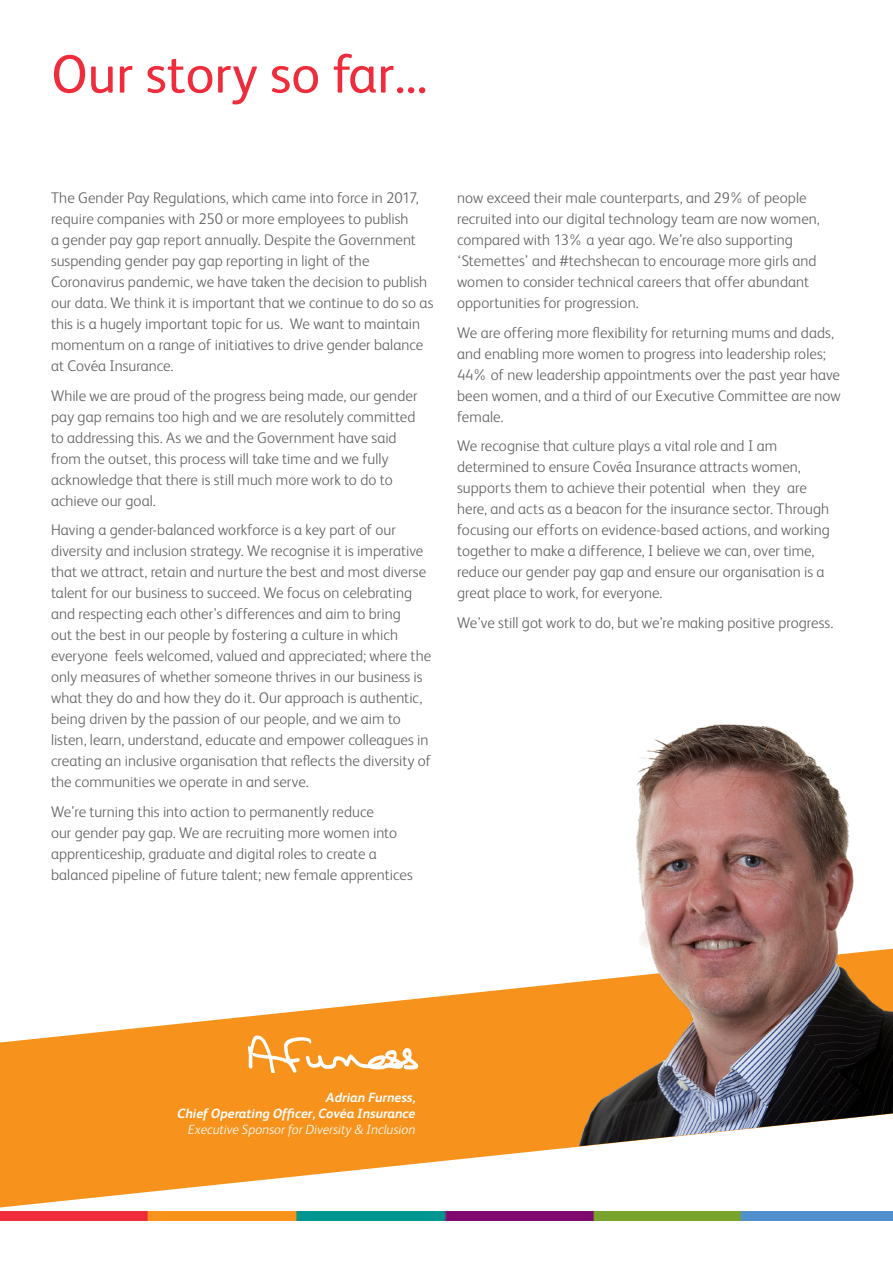
<style>
.page{position:relative;width:893px;height:1263px;background:#fff}
.page>*{position:absolute;margin:0;border:0;box-sizing:border-box;transform-origin:0 0}
.t1{font:54px "FS Albert";color:#ee2c3b}
.t2{font:300 15.45px/21px "FS Albert";letter-spacing:.005em;color:#636366}
.t3{font:italic 700 13.35px/16px "FS Albert";color:#fff;text-align:right}
.t4{font:italic 300 13.35px "FS Albert";color:#fff}
</style>
<div class="page">
<img style="left:0;top:1212px;width:893px;height:8px">
<svg style="left:0;top:981px;width:585px;height:226px;fill:#f7931d"></svg>
<img style="left:577px;top:724px;width:316px;height:422px">
<svg style="left:248px;top:1035px;width:170px;height:38px"></svg>
<p class="t1" style="left:51px;top:38px;width:378px">Our story so far...</p>
<p class="t2" style="left:51px;top:187px;width:384px">The Gender Pay Regulations, which came into force in 2017, require companies with 250 or more employees to publish<br>a gender pay gap report annually. Despite the Government suspending gender pay gap reporting in light of the Coronavirus pandemic, we have taken the decision to publish our data. We think it is important that we continue to do so as this is a hugely important topic for us. We want to maintain momentum on a range of initiatives to drive gender balance at Covéa Insurance.</p>
<p class="t2" style="left:51px;top:384px;width:368px">While we are proud of the progress being made, our gender pay gap remains too high and we are resolutely committed to addressing this. As we and the Government have said from the outset, this process will take time and we fully acknowledge that there is still much more work to do to achieve our goal.</p>
<p class="t2" style="left:51px;top:519px;width:382px">Having a gender-balanced workforce is a key part of our diversity and inclusion strategy. We recognise it is imperative that we attract, retain and nurture the best and most diverse talent for our business to succeed. We focus on celebrating and respecting each other’s differences and aim to bring<br>out the best in our people by fostering a culture in which everyone feels welcomed, valued and appreciated; where the only measures of whether someone thrives in our business is what they do and how they do it. Our approach is authentic, being driven by the passion of our people, and we aim to listen, learn, understand, educate and empower colleagues in creating an inclusive organisation that reflects the diversity of the communities we operate in and serve.</p>
<p class="t2" style="left:51px;top:800px;width:363px">We’re turning this into action to permanently reduce<br>our gender pay gap. We are recruiting more women into apprenticeship, graduate and digital roles to create a balanced pipeline of future talent; new female apprentices</p>
<p class="t2" style="left:457px;top:187px;width:364px">now exceed their male counterparts, and 29% of people recruited into our digital technology team are now women, compared with 13% a year ago. We’re also supporting ‘Stemettes’ and #techshecan to encourage more girls and women to consider technical careers that offer abundant opportunities for progression.</p>
<p class="t2" style="left:457px;top:321px;width:385px">We are offering more flexibility for returning mums and dads, and enabling more women to progress into leadership roles; 44% of new leadership appointments over the past year have been women, and a third of our Executive Committee are now female.</p>
<p class="t2" style="left:457px;top:435px;width:374px">We recognise that culture plays a vital role and I am determined to ensure Covéa Insurance attracts women, supports them to achieve their potential when they are here, and acts as a beacon for the insurance sector. Through focusing our efforts on evidence-based actions, and working together to make a difference, I believe we can, over time, reduce our gender pay gap and ensure our organisation is a great place to work, for everyone.</p>
<p class="t2" style="left:457px;top:611px;width:378px">We’ve still got work to do, but we’re making positive progress.</p>
<p class="t3" style="left:177px;top:1089px;width:239px">Adrian Furness,<br>Chief Operating Officer, Covéa Insurance</p>
<p class="t4" style="left:188px;top:1121px;width:229px">Executive Sponsor for Diversity &amp; Inclusion</p>
</div>
